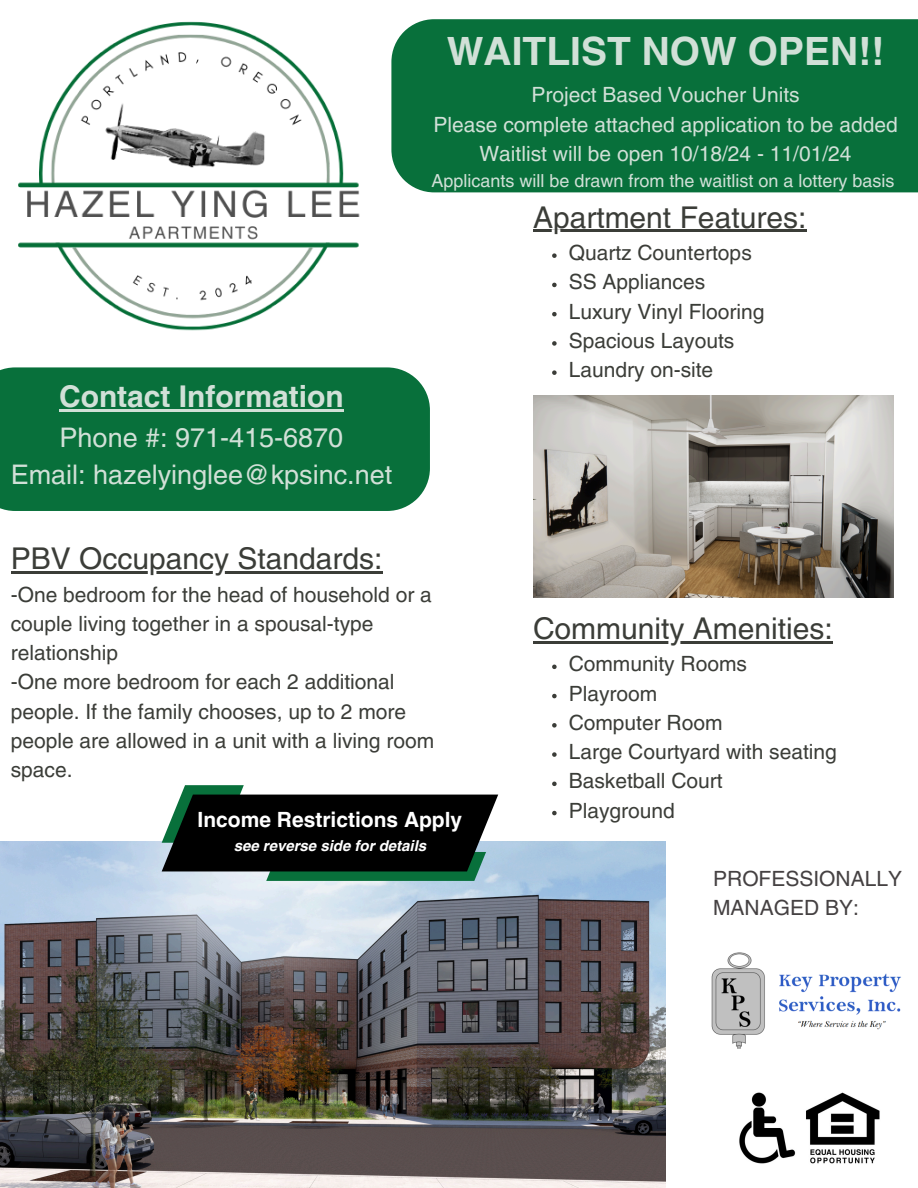
<style>
.page{position:relative;width:918px;height:1188px;background:#fff}
.page>*{position:absolute;margin:0;border:0;box-sizing:border-box;transform-origin:0 0}
.t1{font:700 39px "Helvetica LT Pro";color:#d1e0d7}
.t2{font:30px "Helvetica LT Pro";color:#3b3d38}
.t3{font:700 30px "Helvetica LT Pro";color:#d1e0d7}
.t4{font:27px/37.2px "Helvetica LT Pro";color:#d1e0d7;text-align:center}
.t5{font:21px/29.2px "Helvetica LT Pro";color:#3b3d38}
.t6{font:21px/29.2px "Helvetica LT Pro";color:#d1e0d7;text-align:center}
.t7{font:21px/29.2px "Helvetica LT Pro";color:#454142}
.t8{font:700 21px "Helvetica LT Pro";color:#fff}
.t9{font:18px "Helvetica LT Pro";color:#d1e0d7}
.t10{font:italic 700 15px "Helvetica LT Pro";color:#fff}
</style>
<div class="page">
<img style="left:711px;top:952px;width:190px;height:97px">
<div style="left:0;top:376px;width:430px;height:135px;background:#08703b"></div>
<div style="left:413px;top:19px;width:505px;height:173px;background:#08703b"></div>
<img style="left:0;top:841px;width:666px;height:347px">
<img style="left:739px;top:1092px;width:141px;height:72px">
<img style="left:0;top:21px;width:413px;height:379px">
<img style="left:533px;top:395px;width:360px;height:203px">
<svg style="left:162px;top:785px;width:336px;height:96px;background:#293430"></svg>
<hr style="left:533px;top:230px;width:273px;height:2px;background:#3b3d38">
<svg style="left:552px;top:253px;width:5px;height:5px"></svg>
<svg style="left:552px;top:283px;width:5px;height:4px"></svg>
<svg style="left:552px;top:312px;width:5px;height:4px"></svg>
<svg style="left:552px;top:341px;width:5px;height:5px"></svg>
<svg style="left:552px;top:370px;width:5px;height:5px"></svg>
<hr style="left:533px;top:641px;width:300px;height:2px;background:#3b3d38">
<svg style="left:552px;top:665px;width:5px;height:4px"></svg>
<svg style="left:552px;top:694px;width:5px;height:4px"></svg>
<svg style="left:552px;top:723px;width:5px;height:5px"></svg>
<svg style="left:552px;top:752px;width:5px;height:5px"></svg>
<svg style="left:552px;top:782px;width:5px;height:4px"></svg>
<svg style="left:552px;top:811px;width:5px;height:4px"></svg>
<hr style="left:59px;top:409px;width:285px;height:3px;background:#d1e0d7">
<hr style="left:11px;top:571px;width:371px;height:2px;background:#3b3d38">
<h2 class="t1" style="left:447px;top:37px;width:439px">WAITLIST NOW OPEN!!</h2>
<h2 class="t6" style="left:433px;top:82px;width:466px">Project Based Voucher Units<br>Please complete attached application to be added<br>Waitlist will be open 10/18/24 - 11/01/24</h2>
<h2 class="t9" style="left:432px;top:174px;width:465px">Applicants will be drawn from the waitlist on a lottery basis</h2>
<p class="t3" style="left:59px;top:386px;width:286px">Contact Information</p>
<p class="t4" style="left:11px;top:421px;width:383px">Phone #: 971-415-6870<br>Email: hazelyinglee@kpsinc.net</p>
<p class="t2" style="left:11px;top:547px;width:373px">PBV Occupancy Standards:</p>
<p class="t5" style="left:11px;top:582px;width:425px">-One bedroom for the head of household or a couple living together in a spousal-type relationship<br>-One more bedroom for each 2 additional people. If the family chooses, up to 2 more people are allowed in a unit with a living room space.</p>
<h4 class="t8" style="left:198px;top:812px;width:266px">Income Restrictions Apply</h4>
<p class="t10" style="left:234px;top:840px;width:194px">see reverse side for details</p>
<p class="t2" style="left:533px;top:206px;width:275px">Apartment Features:</p>
<p class="t5" style="left:569px;top:240px;width:185px">Quartz Countertops</p>
<h3 class="t5" style="left:569px;top:269px;width:138px">SS Appliances</h3>
<h1 class="t5" style="left:569px;top:299px;width:197px">Luxury Vinyl Flooring</h1>
<p class="t5" style="left:569px;top:328px;width:167px">Spacious Layouts</p>
<h5 class="t5" style="left:569px;top:357px;width:146px">Laundry on-site</h5>
<p class="t2" style="left:533px;top:617px;width:301px">Community Amenities:</p>
<p class="t5" style="left:569px;top:651px;width:180px">Community Rooms</p>
<p class="t5" style="left:569px;top:681px;width:90px">Playroom</p>
<p class="t5" style="left:569px;top:710px;width:155px">Computer Room</p>
<p class="t5" style="left:569px;top:739px;width:270px">Large Courtyard with seating</p>
<p class="t5" style="left:569px;top:768px;width:155px">Basketball Court</p>
<p class="t5" style="left:569px;top:798px;width:108px">Playground</p>
<p class="t7" style="left:713px;top:866px;width:190px">PROFESSIONALLY<br>MANAGED BY:</p>
</div>
